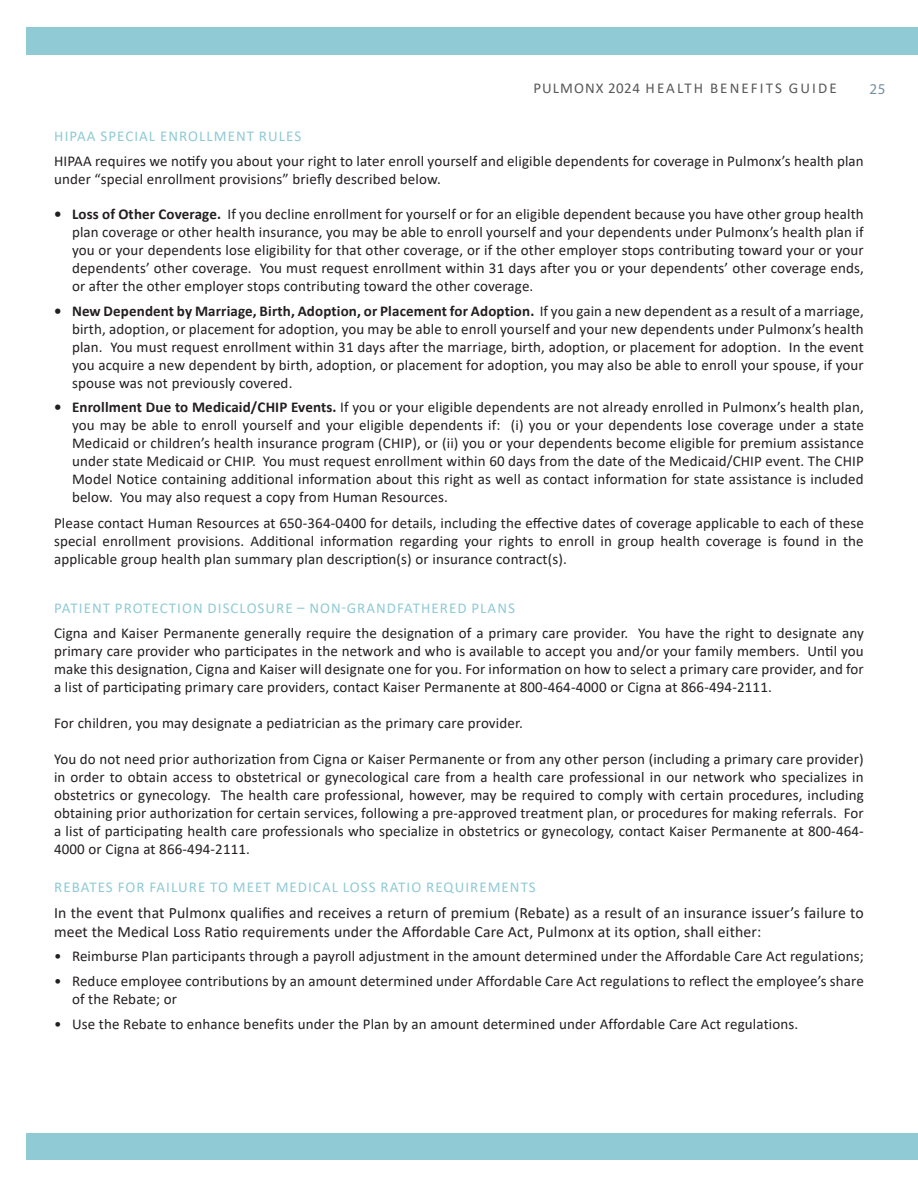
<style>
.page{position:relative;width:918px;height:1188px;background:#fff}
.page>*{position:absolute;margin:0;border:0;box-sizing:border-box;transform-origin:0 0}
.A_-_Legal_-_Body_Tex{font:15.75px/18.9px "Calibri";letter-spacing:.01em;color:#231f20}
.A_-_Legal_-_Body_Tex-2{font:15px/18px "Calibri";letter-spacing:.01em;color:#231f20;text-align:justify}
.A_-_Contact_Legal{font:15px "Calibri";letter-spacing:.07em;color:#8fcad5}
.t1{font:15px "Calibri";letter-spacing:.14em;color:#57585a}
.t2{font:15px "Myriad Pro";color:#7491a1}
.s1{font-weight:700}
</style>
<div class="page">
<div style="left:26px;top:28px;width:892px;height:1132px;background:#8fcad5"></div>
<div style="left:0;top:55px;width:918px;height:1078px;background:#fff"></div>
<p class="t1" style="left:534px;top:78px;width:305px">PULMONX 2024 HEALTH BENEFITS GUIDE</p>
<p class="t2" style="left:870px;top:80px;width:17px">25</p>
<p class="A_-_Contact_Legal" style="left:54px;top:125px;width:248px">HIPAA SPECIAL ENROLLMENT RULES</p>
<p class="A_-_Legal_-_Body_Tex-2" style="left:54px;top:151px;width:811px">HIPAA requires we notify you about your right to later enroll yourself and eligible dependents for coverage in Pulmonx’s health plan under “special enrollment provisions” briefly described below.</p>
<p class="A_-_Legal_-_Body_Tex-2" style="left:72px;top:204px;width:793px;text-indent:-18px"><span class="s1">• Loss of Other Coverage.</span> If you decline enrollment for yourself or for an eligible dependent because you have other group health plan coverage or other health insurance, you may be able to enroll yourself and your dependents under Pulmonx’s health plan if you or your dependents lose eligibility for that other coverage, or if the other employer stops contributing toward your or your dependents’ other coverage. You must request enrollment within 31 days after you or your dependents’ other coverage ends, or after the other employer stops contributing toward the other coverage.</p>
<p class="A_-_Legal_-_Body_Tex-2" style="left:72px;top:301px;width:793px;text-indent:-18px"><span class="s1">• New Dependent by Marriage, Birth, Adoption, or Placement for Adoption.</span> If you gain a new dependent as a result of a marriage, birth, adoption, or placement for adoption, you may be able to enroll yourself and your new dependents under Pulmonx’s health plan. You must request enrollment within 31 days after the marriage, birth, adoption, or placement for adoption. In the event you acquire a new dependent by birth, adoption, or placement for adoption, you may also be able to enroll your spouse, if your spouse was not previously covered.</p>
<p class="A_-_Legal_-_Body_Tex-2" style="left:72px;top:398px;width:793px;text-indent:-18px"><span class="s1">• Enrollment Due to Medicaid/CHIP Events.</span> If you or your eligible dependents are not already enrolled in Pulmonx’s health plan, you may be able to enroll yourself and your eligible dependents if: (i) you or your dependents lose coverage under a state Medicaid or children’s health insurance program (CHIP), or (ii) you or your dependents become eligible for premium assistance under state Medicaid or CHIP. You must request enrollment within 60 days from the date of the Medicaid/CHIP event. The CHIP Model Notice containing additional information about this right as well as contact information for state assistance is included below. You may also request a copy from Human Resources.</p>
<p class="A_-_Legal_-_Body_Tex-2" style="left:54px;top:513px;width:811px">Please contact Human Resources at 650-364-0400 for details, including the effective dates of coverage applicable to each of these special enrollment provisions. Additional information regarding your rights to enroll in group health coverage is found in the applicable group health plan summary plan description(s) or insurance contract(s).</p>
<p class="A_-_Contact_Legal" style="left:54px;top:598px;width:462px">PATIENT PROTECTION DISCLOSURE – NON-GRANDFATHERED PLANS</p>
<p class="A_-_Legal_-_Body_Tex-2" style="left:54px;top:624px;width:811px">Cigna and Kaiser Permanente generally require the designation of a primary care provider. You have the right to designate any primary care provider who participates in the network and who is available to accept you and/or your family members. Until you make this designation, Cigna and Kaiser will designate one for you. For information on how to select a primary care provider, and for a list of participating primary care providers, contact Kaiser Permanente at 800-464-4000 or Cigna at 866-494-2111.</p>
<p class="A_-_Legal_-_Body_Tex-2" style="left:54px;top:714px;width:470px">For children, you may designate a pediatrician as the primary care provider.</p>
<p class="A_-_Legal_-_Body_Tex-2" style="left:54px;top:750px;width:811px">You do not need prior authorization from Cigna or Kaiser Permanente or from any other person (including a primary care provider) in order to obtain access to obstetrical or gynecological care from a health care professional in our network who specializes in obstetrics or gynecology. The health care professional, however, may be required to comply with certain procedures, including obtaining prior authorization for certain services, following a pre-approved treatment plan, or procedures for making referrals. For a list of participating health care professionals who specialize in obstetrics or gynecology, contact Kaiser Permanente at 800-464- 4000 or Cigna at 866-494-2111.</p>
<p class="A_-_Contact_Legal" style="left:54px;top:877px;width:483px">REBATES FOR FAILURE TO MEET MEDICAL LOSS RATIO REQUIREMENTS</p>
<p class="A_-_Legal_-_Body_Tex" style="left:54px;top:903px;width:811px">In the event that Pulmonx qualifies and receives a return of premium (Rebate) as a result of an insurance issuer’s failure to meet the Medical Loss Ratio requirements under the Affordable Care Act, Pulmonx at its option, shall either:</p>
<p class="A_-_Legal_-_Body_Tex-2" style="left:54px;top:947px;width:811px">• Reimburse Plan participants through a payroll adjustment in the amount determined under the Affordable Care Act regulations;</p>
<p class="A_-_Legal_-_Body_Tex-2" style="left:72px;top:971px;width:793px;text-indent:-18px">• Reduce employee contributions by an amount determined under Affordable Care Act regulations to reflect the employee’s share of the Rebate; or</p>
<p class="A_-_Legal_-_Body_Tex-2" style="left:54px;top:1015px;width:746px">• Use the Rebate to enhance benefits under the Plan by an amount determined under Affordable Care Act regulations.</p>
</div>
